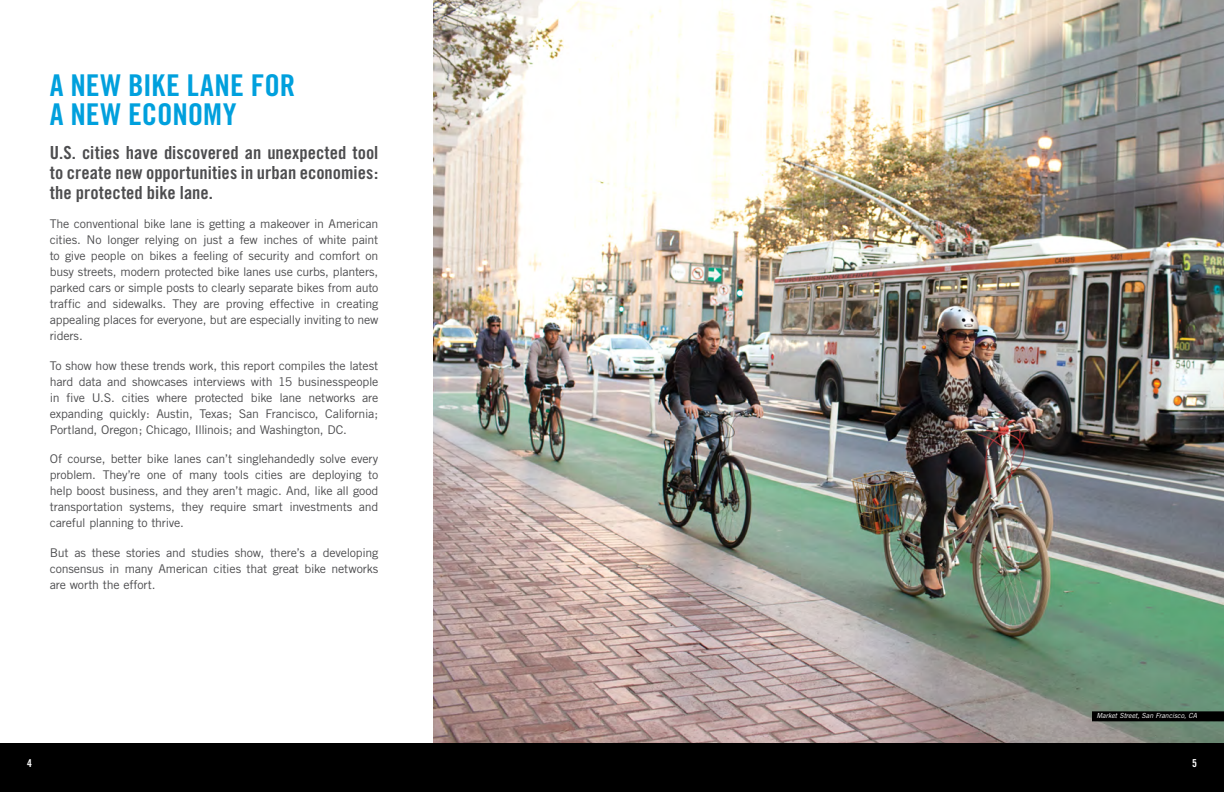
<style>
.page{position:relative;width:1224px;height:792px;background:#fff}
.page>*{position:absolute;margin:0;border:0;box-sizing:border-box;transform-origin:0 0}
.t1{font:30px/29px "Trade Gothic Bold Cond Twenty";letter-spacing:-.005em;color:#00a0dd}
.t2{font:18px/20px "Trade Gothic Bold Cond Twenty";color:#4d4d4f;text-align:justify}
.t3{font:12px/16px "Trade Gothic";letter-spacing:-.02em;color:#4d4d4f;text-align:justify;scale:1.04 1}
.t4{font:10.9px "Trade Gothic Bold Cond Twenty";color:#fff}
.t5{font:italic 7px "Trade Gothic";color:#fff}
</style>
<div class="page">
<div style="left:0;top:743px;width:1224px;height:49px;background:#000"></div>
<img style="left:434px;top:0;width:790px;height:743px">
<div style="left:1092px;top:711px;width:132px;height:10px;background:#000"></div>
<h1 class="t1" style="left:50px;top:71px;width:247px">A NEW BIKE LANE FOR<br>A NEW ECONOMY</h1>
<h2 class="t2" style="left:50px;top:142px;width:330px">U.S. cities have discovered an unexpected tool to create new opportunities in urban economies: the protected bike lane.</h2>
<p class="t3" style="left:50px;top:216px;width:318px">The conventional bike lane is getting a makeover in American cities. No longer relying on just a few inches of white paint to give people on bikes a feeling of security and comfort on busy streets, modern protected bike lanes use curbs, planters, parked cars or simple posts to clearly separate bikes from auto traffic and sidewalks. They are proving effective in creating appealing places for everyone, but are especially inviting to new riders.</p>
<p class="t3" style="left:50px;top:357px;width:318px">To show how these trends work, this report compiles the latest hard data and showcases interviews with 15 businesspeople in five U.S. cities where protected bike lane networks are expanding quickly: Austin, Texas; San Francisco, California; Portland, Oregon; Chicago, Illinois; and Washington, DC.</p>
<p class="t3" style="left:50px;top:451px;width:318px">Of course, better bike lanes can’t singlehandedly solve every problem. They’re one of many tools cities are deploying to help boost business, and they aren’t magic. And, like all good transportation systems, they require smart investments and careful planning to thrive.</p>
<p class="t3" style="left:50px;top:544px;width:318px">But as these stories and studies show, there’s a developing consensus in many American cities that great bike networks are worth the effort.</p>
<p class="t5" style="left:1096px;top:711px;width:102px">Market Street, San Francisco, CA</p>
<p class="t4" style="left:27px;top:757px;width:6px">4</p>
<p class="t4" style="left:1192px;top:757px;width:6px">5</p>
</div>
